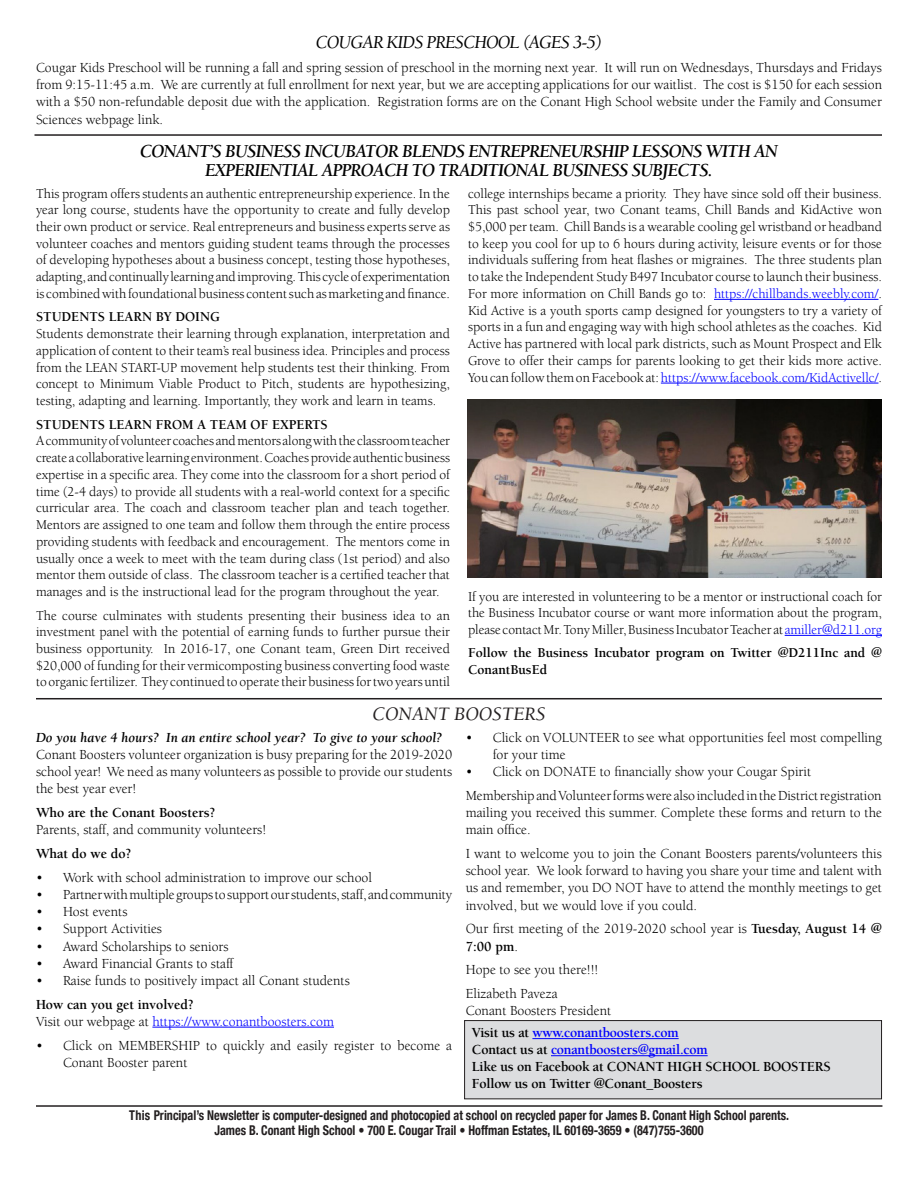
<style>
.page{position:relative;width:918px;height:1188px;background:#fff}
.page>*{position:absolute;margin:0;border:0;box-sizing:border-box;transform-origin:0 0}
.heading_3{font:italic 19.5px "Berkeley";color:#231f20}
.heading_3-2{font:italic 700 18.75px "Berkeley";letter-spacing:-.04em;color:#000}
.heading_3-3{font:italic 18.75px "Berkeley";letter-spacing:-.04em;color:#000}
.heading_3-4{font:14.25px/17.1px "Berkeley";color:#000;text-align:justify}
.heading_3-5{font:700 14.25px "Berkeley";letter-spacing:-.015em;color:#000}
.heading_3-6{font:700 14.25px "Berkeley";letter-spacing:-.015em;color:#0000fd}
.heading_3-7{font:italic 700 14.25px "Berkeley";color:#000}
.heading_3-8{font:14.25px "Berkeley";color:#00f}
.heading_3-9{font:13.95px/16.8px "Berkeley";color:#000;text-align:justify}
.heading_3-10{font:700 13.95px/16.8px "Berkeley";color:#000}
.t1{font:700 condensed 13.5px "Helvetica Neue";color:#231f20;scale:.9 1}
.s1{color:#00f}
.s2{color:#000}
.s3{font-weight:700}
</style>
<div class="page">
<hr style="left:36px;top:1105px;width:846px;height:2px;background:#231f20">
<hr style="left:36px;top:698px;width:846px;height:1px;background:#231f20">
<hr style="left:152px;top:1027px;width:182px;height:1px;background:#00f">
<div style="left:465px;top:1021px;width:417px;height:78px;background:#dcdddf"></div>
<div style="left:464px;top:1020px;width:418px;height:79px;border:1px solid #231f20"></div>
<hr style="left:532px;top:1038px;width:147px;height:1px;background:#0000fd">
<hr style="left:551px;top:1055px;width:157px;height:1px;background:#0000fd">
<hr style="left:714px;top:299px;width:164px;height:1px;background:#00f">
<hr style="left:661px;top:383px;width:217px;height:1px;background:#00f">
<hr style="left:785px;top:635px;width:97px;height:1px;background:#00f">
<img style="left:468px;top:400px;width:414px;height:177px">
<hr style="left:34px;top:134px;width:848px;height:2px;background:#231f20">
<p class="heading_3-3" style="left:316px;top:33px;width:288px">COUGAR KIDS PRESCHOOL (AGES 3-5)</p>
<p class="heading_3-4" style="left:36px;top:60px;width:848px">Cougar Kids Preschool will be running a fall and spring session of preschool in the morning next year. It will run on Wednesdays, Thursdays and Fridays from 9:15-11:45 a.m. We are currently at full enrollment for next year, but we are accepting applications for our waitlist. The cost is $150 for each session with a $50 non-refundable deposit due with the application. Registration forms are on the Conant High School website under the Family and Consumer Sciences webpage link.</p>
<p class="heading_3-2" style="left:140px;top:141px;width:639px">CONANT’S BUSINESS INCUBATOR BLENDS ENTREPRENEURSHIP LESSONS WITH AN</p>
<p class="heading_3-2" style="left:205px;top:160px;width:509px">EXPERIENTIAL APPROACH TO TRADITIONAL BUSINESS SUBJECTS.</p>
<p class="heading_3-9" style="left:36px;top:185px;width:416px">This program offers students an authentic entrepreneurship experience. In the year long course, students have the opportunity to create and fully develop their own product or service. Real entrepreneurs and business experts serve as volunteer coaches and mentors guiding student teams through the processes of developing hypotheses about a business concept, testing those hypotheses, adapting, and continually learning and improving. This cycle of experimentation is combined with foundational business content such as marketing and finance.</p>
<p class="heading_3-10" style="left:36px;top:309px;width:186px">STUDENTS LEARN BY DOING</p>
<p class="heading_3-9" style="left:36px;top:326px;width:416px">Students demonstrate their learning through explanation, interpretation and application of content to their team’s real business idea. Principles and process from the LEAN START-UP movement help students test their thinking. From concept to Minimum Viable Product to Pitch, students are hypothesizing, testing, adapting and learning. Importantly, they work and learn in teams.</p>
<p class="heading_3-10" style="left:36px;top:416px;width:293px">STUDENTS LEARN FROM A TEAM OF EXPERTS</p>
<p class="heading_3-9" style="left:36px;top:433px;width:416px">A community of volunteer coaches and mentors along with the classroom teacher create a collaborative learning environment. Coaches provide authentic business expertise in a specific area. They come into the classroom for a short period of time (2-4 days) to provide all students with a real-world context for a specific curricular area. The coach and classroom teacher plan and teach together.<br>Mentors are assigned to one team and follow them through the entire process providing students with feedback and encouragement. The mentors come in usually once a week to meet with the team during class (1st period) and also mentor them outside of class. The classroom teacher is a certified teacher that manages and is the instructional lead for the program throughout the year.</p>
<p class="heading_3-9" style="left:36px;top:607px;width:416px">The course culminates with students presenting their business idea to an investment panel with the potential of earning funds to further pursue their business opportunity. In 2016-17, one Conant team, Green Dirt received $20,000 of funding for their vermicomposting business converting food waste to organic fertilizer. They continued to operate their business for two years until</p>
<p class="heading_3-9" style="left:468px;top:185px;width:416px">college internships became a priority. They have since sold off their business.<br>This past school year, two Conant teams, Chill Bands and KidActive won $5,000 per team. Chill Bands is a wearable cooling gel wristband or headband to keep you cool for up to 6 hours during activity, leisure events or for those individuals suffering from heat flashes or migraines. The three students plan to take the Independent Study B497 Incubator course to launch their business.<br>For more information on Chill Bands go to: <span class="s1">https://chillbands.weebly.com/</span>.<br>Kid Active is a youth sports camp designed for youngsters to try a variety of sports in a fun and engaging way with high school athletes as the coaches. Kid Active has partnered with local park districts, such as Mount Prospect and Elk Grove to offer their camps for parents looking to get their kids more active.<br>You can follow them on Facebook at: <span class="s1">https://www.facebook.com/KidActivellc/</span>.</p>
<p class="heading_3-9" style="left:468px;top:588px;width:416px">If you are interested in volunteering to be a mentor or instructional coach for the Business Incubator course or want more information about the program, please contact Mr. Tony Miller, Business Incubator Teacher at <span class="s1">amiller@d211.org</span></p>
<p class="heading_3-10" style="left:468px;top:645px;width:416px">Follow the Business Incubator program on Twitter @D211Inc and @<br>ConantBusEd</p>
<p class="heading_3" style="left:372px;top:704px;width:175px">CONANT BOOSTERS</p>
<p class="heading_3-7" style="left:36px;top:730px;width:408px">Do you have 4 hours? In an entire school year? To give to your school?</p>
<p class="heading_3-4" style="left:36px;top:747px;width:418px">Conant Boosters volunteer organization is busy preparing for the 2019-2020 school year! We need as many volunteers as possible to provide our students the best year ever!</p>
<p class="heading_3-5" style="left:36px;top:805px;width:181px">Who are the Conant Boosters?</p>
<p class="heading_3-4" style="left:36px;top:822px;width:232px">Parents, staff, and community volunteers!</p>
<p class="heading_3-5" style="left:36px;top:846px;width:97px">What do we do?</p>
<p class="heading_3-4" style="left:36px;top:869px;width:338px">• Work with school administration to improve our school</p>
<p class="heading_3-4" style="left:36px;top:887px;width:418px">• Partner with multiple groups to support our students, staff, and community</p>
<p class="heading_3-4" style="left:36px;top:904px;width:93px">• Host events</p>
<p class="heading_3-4" style="left:36px;top:921px;width:128px">• Support Activities</p>
<p class="heading_3-4" style="left:36px;top:938px;width:194px">• Award Scholarships to seniors</p>
<p class="heading_3-4" style="left:36px;top:955px;width:199px">• Award Financial Grants to staff</p>
<p class="heading_3-4" style="left:36px;top:972px;width:315px">• Raise funds to positively impact all Conant students</p>
<p class="heading_3-5" style="left:36px;top:997px;width:159px">How can you get involved?</p>
<p class="heading_3-8" style="left:36px;top:1014px;width:300px"><span class="s2">Visit our webpage at</span> https://www.conantboosters.com</p>
<p class="heading_3-4" style="left:63px;top:1037px;width:391px;text-indent:-27px">• Click on MEMBERSHIP to quickly and easily register to become a<br>Conant Booster parent</p>
<p class="heading_3-4" style="left:493px;top:729px;width:391px;text-indent:-27px">• Click on VOLUNTEER to see what opportunities feel most compelling for your time</p>
<p class="heading_3-4" style="left:466px;top:764px;width:347px">• Click on DONATE to financially show your Cougar Spirit</p>
<p class="heading_3-4" style="left:466px;top:788px;width:418px">Membership and Volunteer forms were also included in the District registration mailing you received this summer. Complete these forms and return to the main office.</p>
<p class="heading_3-4" style="left:466px;top:846px;width:418px">I want to welcome you to join the Conant Boosters parents/volunteers this school year. We look forward to having you share your time and talent with us and remember, you DO NOT have to attend the monthly meetings to get involved, but we would love if you could.</p>
<p class="heading_3-4" style="left:466px;top:921px;width:418px">Our first meeting of the 2019-2020 school year is <span class="s3">Tuesday, August 14 @<br>7:00 pm</span>.</p>
<p class="heading_3-4" style="left:466px;top:962px;width:134px">Hope to see you there!!!</p>
<p class="heading_3-4" style="left:466px;top:986px;width:93px">Elizabeth Paveza</p>
<p class="heading_3-4" style="left:466px;top:1003px;width:147px">Conant Boosters President</p>
<p class="heading_3-6" style="left:472px;top:1025px;width:208px"><span class="s2">Visit us at</span> www.conantboosters.com</p>
<p class="heading_3-6" style="left:472px;top:1042px;width:237px"><span class="s2">Contact us at</span> conantboosters@gmail.com</p>
<p class="heading_3-5" style="left:472px;top:1059px;width:360px">Like us on Facebook at CONANT HIGH SCHOOL BOOSTERS</p>
<p class="heading_3-5" style="left:472px;top:1076px;width:232px">Follow us on Twitter @Conant_Boosters</p>
<p class="t1" style="left:129px;top:1104px;width:735px">This Principal’s Newsletter is computer-designed and photocopied at school on recycled paper for James B. Conant High School parents.</p>
<p class="t1" style="left:215px;top:1119px;width:545px">James B. Conant High School • 700 E. Cougar Trail • Hoffman Estates, IL 60169-3659 • (847)755-3600</p>
</div>
